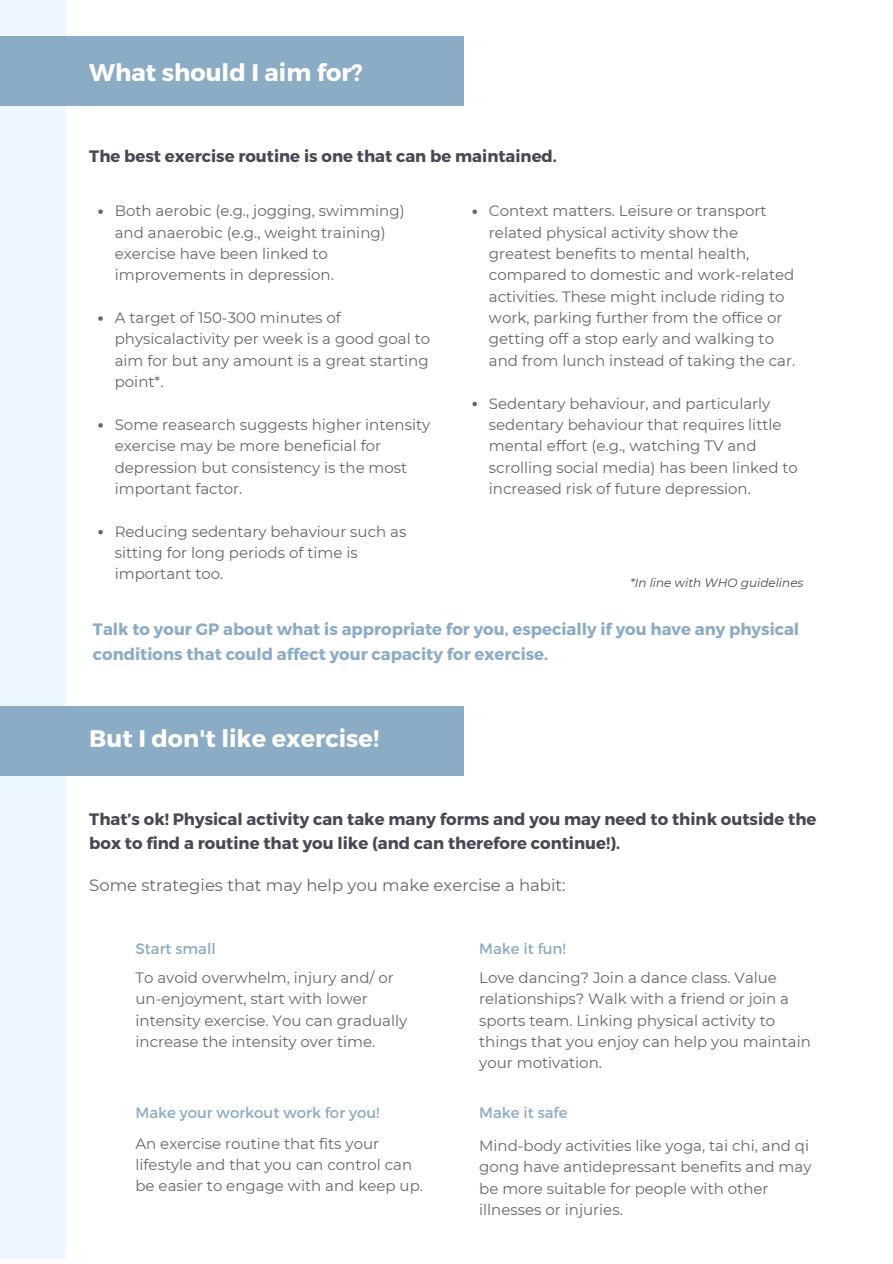
<style>
.page{position:relative;width:893px;height:1264px;background:#fff}
.page>*{position:absolute;margin:0;border:0;box-sizing:border-box;transform-origin:0 0}
.t1{font:700 24px "Montserrat";color:#fff}
.t2{font:700 16.5px/24.8px "Montserrat";color:#494754}
.t3{font:700 16.5px/24.8px "Montserrat";color:#8cabc4}
.t4{font:16.5px "Montserrat";color:#666}
.t5{font:15px/21.3px "Montserrat";color:#666}
.t6{font:15px "Montserrat";color:#8cabc4}
.t7{font:italic 12px "Montserrat";color:#494754}
</style>
<div class="page">
<div style="left:0;top:0;width:66px;height:1258px;background:#eef7ff"></div>
<div style="left:0;top:705px;width:463px;height:70px;background:#8cabc4"></div>
<div style="left:0;top:36px;width:463px;height:70px;background:#8cabc4"></div>
<svg style="left:472px;top:209px;width:5px;height:5px"></svg>
<svg style="left:472px;top:402px;width:5px;height:4px"></svg>
<svg style="left:98px;top:209px;width:5px;height:5px"></svg>
<svg style="left:98px;top:316px;width:5px;height:5px"></svg>
<svg style="left:98px;top:423px;width:5px;height:4px"></svg>
<svg style="left:98px;top:530px;width:5px;height:4px"></svg>
<h1 class="t1" style="left:89px;top:56px;width:275px">What should I aim for?</h1>
<p class="t2" style="left:89px;top:143px;width:469px">The best exercise routine is one that can be maintained.</p>
<p class="t5" style="left:115px;top:200px;width:291px">Both aerobic (e.g., jogging, swimming) and anaerobic (e.g., weight training) exercise have been linked to improvements in depression.</p>
<p class="t5" style="left:115px;top:307px;width:317px">A target of 150-300 minutes of physicalactivity per week is a good goal to aim for but any amount is a great starting point*.</p>
<p class="t5" style="left:115px;top:414px;width:317px">Some reasearch suggests higher intensity exercise may be more beneficial for depression but consistency is the most important factor.</p>
<p class="t5" style="left:115px;top:520px;width:293px">Reducing sedentary behaviour such as sitting for long periods of time is important too.</p>
<p class="t3" style="left:93px;top:616px;width:707px">Talk to your GP about what is appropriate for you, especially if you have any physical conditions that could affect your capacity for exercise.</p>
<p class="t5" style="left:489px;top:200px;width:308px">Context matters. Leisure or transport related physical activity show the greatest benefits to mental health, compared to domestic and work-related activities. These might include riding to work, parking further from the office or getting off a stop early and walking to and from lunch instead of taking the car.</p>
<p class="t5" style="left:489px;top:392px;width:310px">Sedentary behaviour, and particularly sedentary behaviour that requires little mental effort (e.g., watching TV and scrolling social media) has been linked to increased risk of future depression.</p>
<p class="t7" style="left:630px;top:575px;width:175px">*In line with WHO guidelines</p>
<h1 class="t1" style="left:89px;top:723px;width:291px">But I don't like exercise!</h1>
<p class="t2" style="left:89px;top:805px;width:728px">That’s ok! Physical activity can take many forms and you may need to think outside the box to find a routine that you like (and can therefore continue!).</p>
<p class="t4" style="left:89px;top:875px;width:478px">Some strategies that may help you make exercise a habit:</p>
<p class="t6" style="left:135px;top:939px;width:82px">Start small</p>
<p class="t5" style="left:135px;top:966px;width:273px">To avoid overwhelm, injury and/ or un-enjoyment, start with lower intensity exercise. You can gradually increase the intensity over time.</p>
<p class="t6" style="left:135px;top:1103px;width:245px">Make your workout work for you!</p>
<p class="t5" style="left:135px;top:1132px;width:289px">An exercise routine that fits your lifestyle and that you can control can be easier to engage with and keep up.</p>
<p class="t6" style="left:479px;top:939px;width:88px">Make it fun!</p>
<p class="t5" style="left:479px;top:966px;width:333px">Love dancing? Join a dance class. Value relationships? Walk with a friend or join a sports team. Linking physical activity to things that you enjoy can help you maintain your motivation.</p>
<p class="t6" style="left:479px;top:1103px;width:90px">Make it safe</p>
<p class="t5" style="left:479px;top:1134px;width:334px">Mind-body activities like yoga, tai chi, and qi gong have antidepressant benefits and may be more suitable for people with other illnesses or injuries.</p>
</div>
